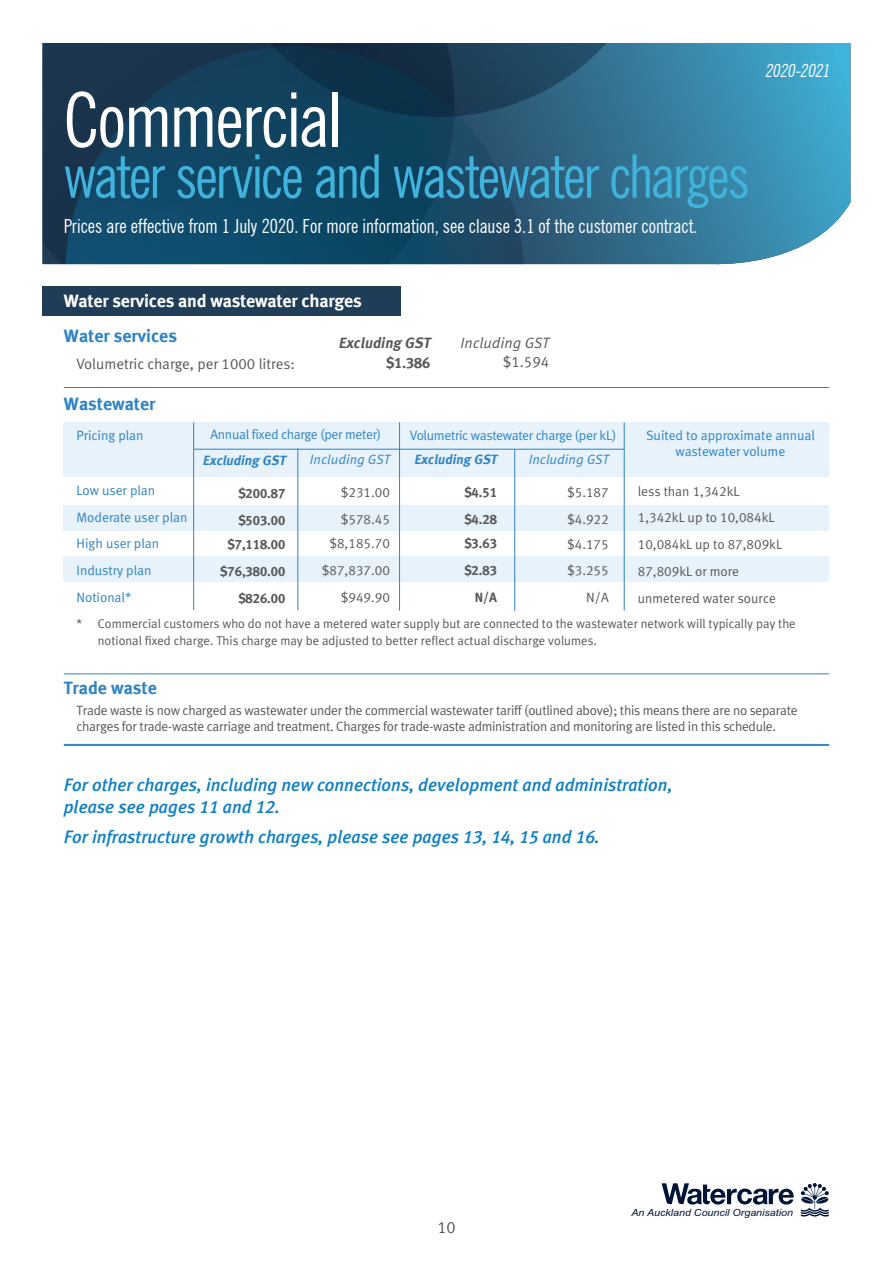
<style>
.page{position:relative;width:893px;height:1263px;background:#fff}
.page>*{position:absolute;margin:0;border:0;box-sizing:border-box;transform-origin:0 0}
._01_Heading{font:condensed 75px "News Gothic BT";letter-spacing:-.02em;color:#fff}
._01_Heading-2{font:condensed 60px "News Gothic BT";letter-spacing:-.035em;color:#3fb3dc}
._01_Heading-3{font:condensed 19.5px "News Gothic BT";color:#fff}
.t1{font:italic 500 18px/21.6px "Meta Plus";color:#107fc3}
.t2{font:18px "Meta Bold LF";color:#2f84c6}
.heading_1{font:18px "Meta Bold LF";letter-spacing:-.01em;color:#fff}
._01_Heading-4{font:italic condensed 18px "News Gothic BT";color:#fff}
.Body_copy_-_Newslett{font:16.5px "Meta Normal LF";color:#58595b}
.t3{font:15px "Meta Normal LF";color:#58595b}
.t4{font:italic 15px "Meta Bold LF";color:#58595b}
.t5{font:15px "Meta Pro Norm Ita";color:#58595b}
.t6{font:15px "Meta Plus Bold Caps";color:#58595b}
.t7{font:13.5px/16.2px "Meta Plus Normal";letter-spacing:-.02em;color:#58595b}
.t8{font:13.5px/16.2px "Meta Normal LF";letter-spacing:-.005em;color:#2f84c6;text-align:center}
.t9{font:13.5px "Meta Normal LF";color:#58595b}
.t10{font:13.5px "Meta Plus Bold Caps";color:#58595b}
.t11{font:italic 13.5px "Meta Bold LF";color:#2f84c6}
.t12{font:13.5px "Meta Pro Norm Ita";color:#2f84c6}
.t13{font:13.5px "Meta Plus Normal";color:#58595b}
.t14{font:13.5px "Meta Bold LF";color:#58595b}
.t15{font:12.75px/16.5px "Meta Plus Normal";color:#58595b}
.t16{font:italic 9.9px "Arial";color:#001438;scale:1.08 1}
.s1{font-family:"Meta Plus Medium Caps";font-weight:400}
</style>
<div class="page">
<svg style="left:801px;top:1183px;width:28px;height:33px"></svg>
<svg style="left:662px;top:1183px;width:132px;height:21px"></svg>
<svg style="left:524px;top:43px;width:326px;height:222px;background:#3e86a6"></svg>
<div style="left:43px;top:43px;width:166px;height:222px;background:#1a344d"></div>
<svg style="left:65px;top:46px;width:459px;height:219px;background:#144562"></svg>
<svg style="left:209px;top:43px;width:458px;height:74px;background:#1c4762"></svg>
<hr style="left:64px;top:387px;width:765px;height:1px;background:#2f84c6">
<hr style="left:64px;top:674px;width:765px;height:1px;background:#2f84c6">
<div style="left:43px;top:286px;width:358px;height:29px;background:#203d58"></div>
<hr style="left:64px;top:744px;width:765px;height:1px;background:#2f84c6">
<hr style="left:64px;top:745px;width:765px;height:1px;background:#2f84c6">
<svg style="left:64px;top:476px;width:749px;height:125px"></svg>
<div style="left:64px;top:422px;width:765px;height:54px;background:#e7f2fa"></div>
<div style="left:64px;top:505px;width:765px;height:26px;background:#e7f2fa"></div>
<div style="left:64px;top:556px;width:765px;height:26px;background:#e7f2fa"></div>
<hr style="left:193px;top:449px;width:431px;height:1px;background:#2f84c6">
<hr style="left:298px;top:448px;width:1px;height:162px;background:#2f84c6">
<hr style="left:399px;top:422px;width:1px;height:189px;background:#2f84c6">
<hr style="left:514px;top:449px;width:1px;height:162px;background:#2f84c6">
<hr style="left:624px;top:422px;width:1px;height:189px;background:#2f84c6">
<hr style="left:193px;top:422px;width:1px;height:188px;background:#2f84c6">
<p class="_01_Heading" style="left:64px;top:75px;width:279px">Commercial</p>
<p class="_01_Heading-2" style="left:64px;top:140px;width:688px">water service and wastewater charges</p>
<p class="_01_Heading-3" style="left:64px;top:215px;width:635px">Prices are effective from 1 July 2020. For more information, see clause 3.1 of the customer contract.</p>
<p class="_01_Heading-4" style="left:765px;top:60px;width:70px">2020-2021</p>
<p class="heading_1" style="left:64px;top:290px;width:300px">Water services and wastewater charges</p>
<p class="t2" style="left:64px;top:325px;width:115px">Water services</p>
<p class="t3" style="left:77px;top:355px;width:220px">Volumetric charge, per 1000 litres:</p>
<p class="t2" style="left:64px;top:393px;width:93px">Wastewater</p>
<p class="t4" style="left:338px;top:334px;width:97px">Excluding GST</p>
<p class="t5" style="left:460px;top:331px;width:90px">Including GST</p>
<p class="t6" style="left:386px;top:355px;width:46px">$1.386</p>
<p class="t3" style="left:503px;top:354px;width:48px">$1.594</p>
<p class="t8" style="left:77px;top:427px;width:69px">Pricing plan</p>
<p class="t8" style="left:77px;top:482px;width:80px">Low user plan</p>
<p class="t8" style="left:77px;top:509px;width:112px">Moderate user plan</p>
<p class="t8" style="left:77px;top:535px;width:84px">High user plan</p>
<p class="t8" style="left:77px;top:562px;width:76px">Industry plan</p>
<p class="t8" style="left:77px;top:589px;width:56px">Notional*</p>
<p class="t8" style="left:210px;top:426px;width:172px">Annual fixed charge (per meter)</p>
<p class="t8" style="left:410px;top:427px;width:208px">Volumetric wastewater charge (per kL)</p>
<p class="t11" style="left:203px;top:453px;width:87px">Excluding GST</p>
<p class="t10" style="left:238px;top:485px;width:48px">$200.87</p>
<p class="t10" style="left:238px;top:512px;width:48px">$503.00</p>
<p class="t10" style="left:228px;top:537px;width:59px">$7,118.00</p>
<p class="t10" style="left:220px;top:564px;width:67px">$76,380.00</p>
<p class="t10" style="left:238px;top:590px;width:48px">$826.00</p>
<p class="t12" style="left:310px;top:450px;width:81px">Including GST</p>
<p class="t9" style="left:341px;top:484px;width:51px">$231.00</p>
<p class="t9" style="left:341px;top:511px;width:51px">$578.45</p>
<p class="t9" style="left:329px;top:536px;width:62px">$8,185.70</p>
<p class="t9" style="left:322px;top:563px;width:70px">$87,837.00</p>
<p class="t9" style="left:341px;top:590px;width:51px">$949.90</p>
<p class="t11" style="left:414px;top:452px;width:87px">Excluding GST</p>
<p class="t10" style="left:464px;top:484px;width:34px">$4.51</p>
<p class="t10" style="left:464px;top:511px;width:34px">$4.28</p>
<p class="t10" style="left:464px;top:536px;width:34px">$3.63</p>
<p class="t10" style="left:464px;top:563px;width:34px">$2.83</p>
<p class="t14" style="left:475px;top:589px;width:24px">N/A</p>
<p class="t12" style="left:529px;top:450px;width:81px">Including GST</p>
<p class="t9" style="left:567px;top:484px;width:43px">$5.187</p>
<p class="t9" style="left:567px;top:511px;width:43px">$4.922</p>
<p class="t9" style="left:567px;top:537px;width:43px">$4.175</p>
<p class="t9" style="left:567px;top:562px;width:43px">$3.255</p>
<p class="t7" style="left:586px;top:589px;width:24px">N/A</p>
<p class="t8" style="left:646px;top:427px;width:170px">Suited to approximate annual wastewater volume</p>
<p class="t9" style="left:638px;top:483px;width:103px">less than 1,342kL</p>
<p class="t9" style="left:638px;top:510px;width:138px">1,342kL up to 10,084kL</p>
<p class="t9" style="left:638px;top:537px;width:146px">10,084kL up to 87,809kL</p>
<p class="t9" style="left:638px;top:564px;width:103px">87,809kL or more</p>
<p class="t13" style="left:638px;top:590px;width:139px">unmetered water source</p>
<p class="t15" style="left:98px;top:615px;width:699px;text-indent:-21px">* Commercial customers who do not have a metered water supply but are connected to the wastewater network will typically pay the notional fixed charge. This charge may be adjusted to better reflect actual discharge volumes.</p>
<p class="t2" style="left:64px;top:677px;width:95px">Trade waste</p>
<p class="t7" style="left:77px;top:702px;width:723px">Trade waste is now charged as wastewater under the commercial wastewater tariff (outlined above); this means there are no separate charges for trade-waste carriage and treatment. Charges for trade-waste administration and monitoring are listed in this schedule.</p>
<p class="t1" style="left:64px;top:774px;width:610px">For other charges, including new connections, development and administration, please see pages <span class="s1">11</span> and <span class="s1">12</span>.</p>
<p class="t1" style="left:64px;top:825px;width:537px">For infrastructure growth charges, please see pages <span class="s1">13</span>, <span class="s1">14, 15</span> and <span class="s1">16</span>.</p>
<p class="Body_copy_-_Newslett" style="left:437px;top:1217px;width:20px">10</p>
<p class="t16" style="left:631px;top:1206px;width:151px">An Auckland Council Organisation</p>
</div>
